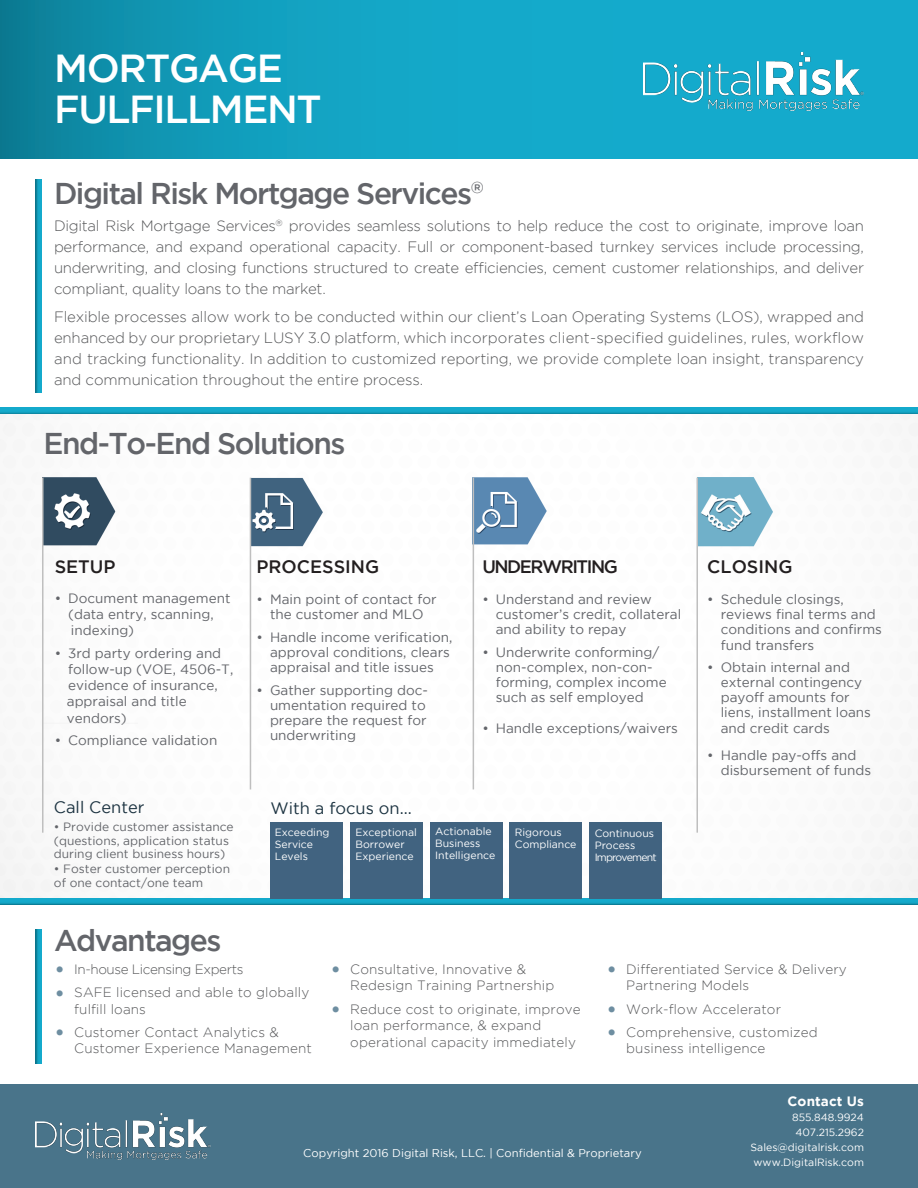
<style>
.page{position:relative;width:918px;height:1188px;background:#fff}
.page>*{position:absolute;margin:0;border:0;box-sizing:border-box;transform-origin:0 0}
.t1{font:500 39px/40.5px "Gotham";letter-spacing:-.035em;color:#fff}
.t2{font:500 30px "Gotham";letter-spacing:-.05em;color:#63656a}
.t3{font:500 18px "Gotham";color:#231f20}
.t4{font:500 18px "Gotham";letter-spacing:-.08em;color:#231f20}
.t5{font:16.5px "Gotham";color:#1c3341}
.para{font:300 15px/21px "Gotham";letter-spacing:-.015em;color:#57585a;text-align:justify}
.t6{font:13.5px/15.1px "Gotham";color:#63656a}
.t7{font:300 13.5px/16.5px "Gotham";letter-spacing:.01em;color:#57585a}
.t8{font:300 13.5px "Gotham";letter-spacing:-.03em;color:#57585a}
.t9{font:700 13.5px "Gotham";letter-spacing:.01em;color:#fff}
.t10{font:12px/13.5px "Gotham";color:#63656a}
.t11{font:11.25px "Gotham";color:#fff}
.t12{font:10.5px/15px "Gotham";color:#fff;text-align:right}
.t13{font:10.5px "Gotham";letter-spacing:-.08em;color:#fff}
.s1{font-size:24px;color:#6e8ea1}
</style>
<div class="page">
<svg style="left:0;top:0;width:918px;height:158px;background:#12a0bf"></svg>
<div style="left:0;top:1084px;width:918px;height:104px;background:#49748a"></div>
<img style="left:643px;top:53px;width:224px;height:57px">
<img style="left:36px;top:1114px;width:175px;height:45px">
<svg style="left:36px;top:929px;width:6px;height:135px"></svg>
<svg style="left:36px;top:180px;width:6px;height:212px"></svg>
<svg style="left:0;top:408px;width:918px;height:6px;background:#12a1c1"></svg>
<div style="left:0;top:898px;width:918px;height:6px;background:#14a9cb"></div>
<img style="left:44px;top:478px;width:72px;height:246px">
<img style="left:251px;top:477px;width:72px;height:87px">
<img style="left:473px;top:477px;width:74px;height:68px">
<img style="left:698px;top:477px;width:75px;height:70px">
<hr style="left:250px;top:478px;width:1px;height:311px;background:#bfbfbf">
<hr style="left:42px;top:478px;width:2px;height:355px;background:#bfbfbf">
<hr style="left:473px;top:478px;width:1px;height:311px;background:#bfbfbf">
<hr style="left:696px;top:478px;width:2px;height:355px;background:#bfbfbf">
<div style="left:350px;top:822px;width:72px;height:76px;background:#416380"></div>
<div style="left:430px;top:822px;width:72px;height:76px;background:#416380"></div>
<div style="left:510px;top:822px;width:72px;height:76px;background:#416380"></div>
<div style="left:589px;top:822px;width:73px;height:76px;background:#416380"></div>
<div style="left:271px;top:822px;width:72px;height:76px;background:#416380"></div>
<p class="t1" style="left:54px;top:48px;width:269px">MORTGAGE<br>FULFILLMENT</p>
<p class="t2" style="left:54px;top:176px;width:431px">Digital Risk Mortgage Services<sup>®</sup></p>
<p class="para" style="left:54px;top:215px;width:812px">Digital Risk Mortgage Services<sup>®</sup> provides seamless solutions to help reduce the cost to originate, improve loan performance, and expand operational capacity. Full or component-based turnkey services include processing, underwriting, and closing functions structured to create efficiencies, cement customer relationships, and deliver compliant, quality loans to the market.</p>
<p class="para" style="left:54px;top:306px;width:812px">Flexible processes allow work to be conducted within our client’s Loan Operating Systems (LOS), wrapped and enhanced by our proprietary LUSY 3.0 platform, which incorporates client-specified guidelines, rules, workflow and tracking functionality. In addition to customized reporting, we provide complete loan insight, transparency and communication throughout the entire process.</p>
<p class="t2" style="left:44px;top:427px;width:304px">End-To-End Solutions</p>
<p class="t3" style="left:55px;top:556px;width:62px">SETUP</p>
<p class="t6" style="left:55px;top:590px;width:177px;line-height:16.2px;text-align:center">• Document management (data entry, scanning,</p>
<p class="t6" style="left:71px;top:623px;width:65px">indexing)</p>
<p class="t6" style="left:68px;top:645px;width:167px;line-height:16.2px;text-indent:-14px">• 3rd party ordering and follow-up (VOE, 4506-T, evidence of insurance,</p>
<p class="t6" style="left:67px;top:693px;width:121px;line-height:16.2px">appraisal and title vendors)</p>
<p class="t6" style="left:55px;top:733px;width:164px">• Compliance validation</p>
<p class="t3" style="left:257px;top:556px;width:124px">PROCESSING</p>
<p class="t6" style="left:257px;top:592px;width:182px;text-align:center">• Main point of contact for the customer and MLO</p>
<p class="t6" style="left:257px;top:629px;width:197px">• Handle income verification,</p>
<p class="t6" style="left:270px;top:644px;width:181px">approval conditions, clears appraisal and title issues</p>
<p class="t6" style="left:270px;top:682px;width:160px;text-indent:-14px">• Gather supporting doc&shy;umentation required to prepare the request for</p>
<p class="t6" style="left:270px;top:727px;width:87px">underwriting</p>
<p class="t4" style="left:482px;top:556px;width:137px">UNDERWRITING</p>
<p class="t6" style="left:496px;top:592px;width:187px;text-indent:-14px">• Understand and review customer’s credit, collateral and ability to repay</p>
<p class="t6" style="left:496px;top:644px;width:172px;text-indent:-14px">• Underwrite conforming/ non-complex, non-con&shy;forming, complex income such as self employed</p>
<p class="t6" style="left:482px;top:720px;width:197px">• Handle exceptions/waivers</p>
<p class="t5" style="left:54px;top:798px;width:92px">Call Center</p>
<p class="t5" style="left:271px;top:799px;width:143px">With a focus on...</p>
<p class="t10" style="left:54px;top:820px;width:181px">• Provide customer assistance (questions, application status during client business hours)</p>
<p class="t10" style="left:54px;top:862px;width:178px">• Foster customer perception</p>
<p class="t10" style="left:54px;top:876px;width:151px">of one contact/one team</p>
<p class="t12" style="left:275px;top:824px;width:56px">Exceeding</p>
<p class="t12" style="left:275px;top:836px;width:40px">Service</p>
<p class="t12" style="left:275px;top:848px;width:35px">Levels</p>
<p class="t12" style="left:356px;top:824px;width:63px">Exceptional</p>
<p class="t12" style="left:356px;top:836px;width:51px">Borrower</p>
<p class="t12" style="left:356px;top:848px;width:60px">Experience</p>
<p class="t12" style="left:435px;top:824px;width:58px">Actionable</p>
<p class="t12" style="left:435px;top:836px;width:47px">Business</p>
<p class="t12" style="left:435px;top:848px;width:62px">Intelligence</p>
<p class="t12" style="left:515px;top:824px;width:48px">Rigorous</p>
<p class="t12" style="left:515px;top:836px;width:63px">Compliance</p>
<p class="t12" style="left:595px;top:825px;width:61px">Continuous</p>
<p class="t12" style="left:595px;top:837px;width:42px">Process</p>
<p class="t13" style="left:595px;top:851px;width:63px">Improvement</p>
<p class="t3" style="left:707px;top:556px;width:87px">CLOSING</p>
<p class="t6" style="left:721px;top:592px;width:163px;text-indent:-14px">• Schedule closings, reviews final terms and conditions and confirms fund transfers</p>
<p class="t6" style="left:721px;top:660px;width:152px;text-indent:-14px">• Obtain internal and external contingency payoff amounts for liens, installment loans and credit cards</p>
<p class="t6" style="left:721px;top:747px;width:152px;text-indent:-14px">• Handle pay-offs and disbursement of funds</p>
<p class="t2" style="left:54px;top:924px;width:169px">Advantages</p>
<p class="t8" style="left:54px;top:962px;width:191px"><span class="s1">•</span> In-house Licensing Experts</p>
<p class="t7" style="left:74px;top:984px;width:237px;text-indent:-20px"><span class="s1">•</span> SAFE licensed and able to globally fulfill loans</p>
<p class="t7" style="left:74px;top:1024px;width:239px;text-indent:-20px"><span class="s1">•</span> Customer Contact Analytics &amp;<br>Customer Experience Management</p>
<p class="t7" style="left:350px;top:961px;width:206px;text-indent:-20px"><span class="s1">•</span> Consultative, Innovative &amp;<br>Redesign Training Partnership</p>
<p class="t7" style="left:350px;top:1001px;width:232px;text-indent:-20px"><span class="s1">•</span> Reduce cost to originate, improve loan performance, &amp; expand operational capacity immediately</p>
<p class="t7" style="left:626px;top:961px;width:222px;text-indent:-20px"><span class="s1">•</span> Differentiated Service &amp; Delivery<br>Partnering Models</p>
<p class="t7" style="left:606px;top:1001px;width:177px"><span class="s1">•</span> Work-flow Accelerator</p>
<p class="t7" style="left:626px;top:1024px;width:193px;text-indent:-20px"><span class="s1">•</span> Comprehensive, customized business intelligence</p>
<p class="t11" style="left:303px;top:1146px;width:340px">Copyright 2016 Digital Risk, LLC. | Confidential &amp; Proprietary</p>
<p class="t9" style="left:788px;top:1094px;width:78px">Contact Us</p>
<p class="t12" style="left:751px;top:1110px;width:115px">855.848.9924<br>407.215.2962<br>Sales@digitalrisk.com www.DigitalRisk.com</p>
</div>
